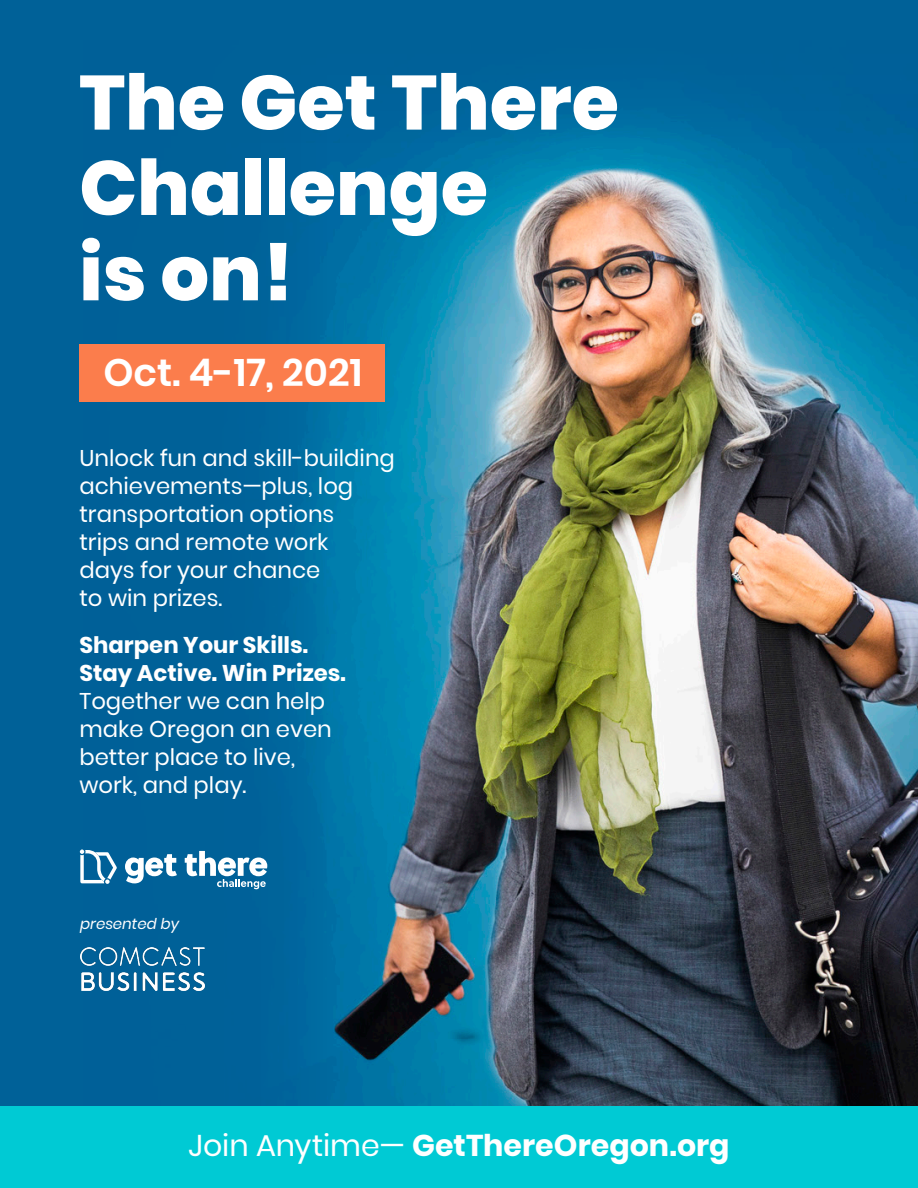
<style>
.page{position:relative;width:918px;height:1188px;background:#fff}
.page>*{position:absolute;margin:0;border:0;box-sizing:border-box;transform-origin:0 0}
.t1{font:800 76.65px/85.3px "Poppins";color:#fff}
.t2{font:600 38.25px "Poppins";color:#fff}
.t3{font:700 30px "Poppins";color:#fff}
.t4{font:22.8px/28px "Poppins";color:#fff}
.t5{font:700 22.8px/28px "Poppins";color:#fff}
.t6{font:italic 15px "Poppins";color:#fff}
.s1{font-weight:400}
</style>
<div class="page">
<div style="left:0;top:0;width:918px;height:110px;background:#006198"></div>
<img style="left:326px;top:110px;width:592px;height:997px">
<div style="left:0;top:0;width:326px;height:1114px;background:#006198"></div>
<div style="left:0;top:24px;width:917px;height:119px;background:#006198"></div>
<div style="left:0;top:1107px;width:918px;height:81px;background:#00cad4"></div>
<div style="left:79px;top:345px;width:306px;height:57px;background:#fb7d4c"></div>
<svg style="left:125px;top:854px;width:52px;height:29px"></svg>
<svg style="left:80px;top:850px;width:37px;height:34px"></svg>
<svg style="left:185px;top:851px;width:82px;height:38px"></svg>
<img style="left:81px;top:947px;width:124px;height:43px">
<h1 class="t1" style="left:79px;top:61px;width:541px">The Get There<br>Challenge<br>is on!</h1>
<h2 class="t2" style="left:103px;top:351px;width:260px">Oct. 4-17, 2021</h2>
<p class="t4" style="left:79px;top:444px;width:317px">Unlock fun and skill-building achievements—plus, log transportation options<br>trips and remote work<br>days for your chance<br>to win prizes.</p>
<p class="t5" style="left:79px;top:631px;width:268px">Sharpen Your Skills.<br>Stay Active. Win Prizes.</p>
<p class="t4" style="left:79px;top:687px;width:254px">Together we can help make Oregon an even better place to live, work, and play.</p>
<p class="t6" style="left:80px;top:915px;width:101px">presented by</p>
<h3 class="t3" style="left:188px;top:1128px;width:543px"><span class="s1">Join Anytime—</span> GetThereOregon.org</h3>
</div>
